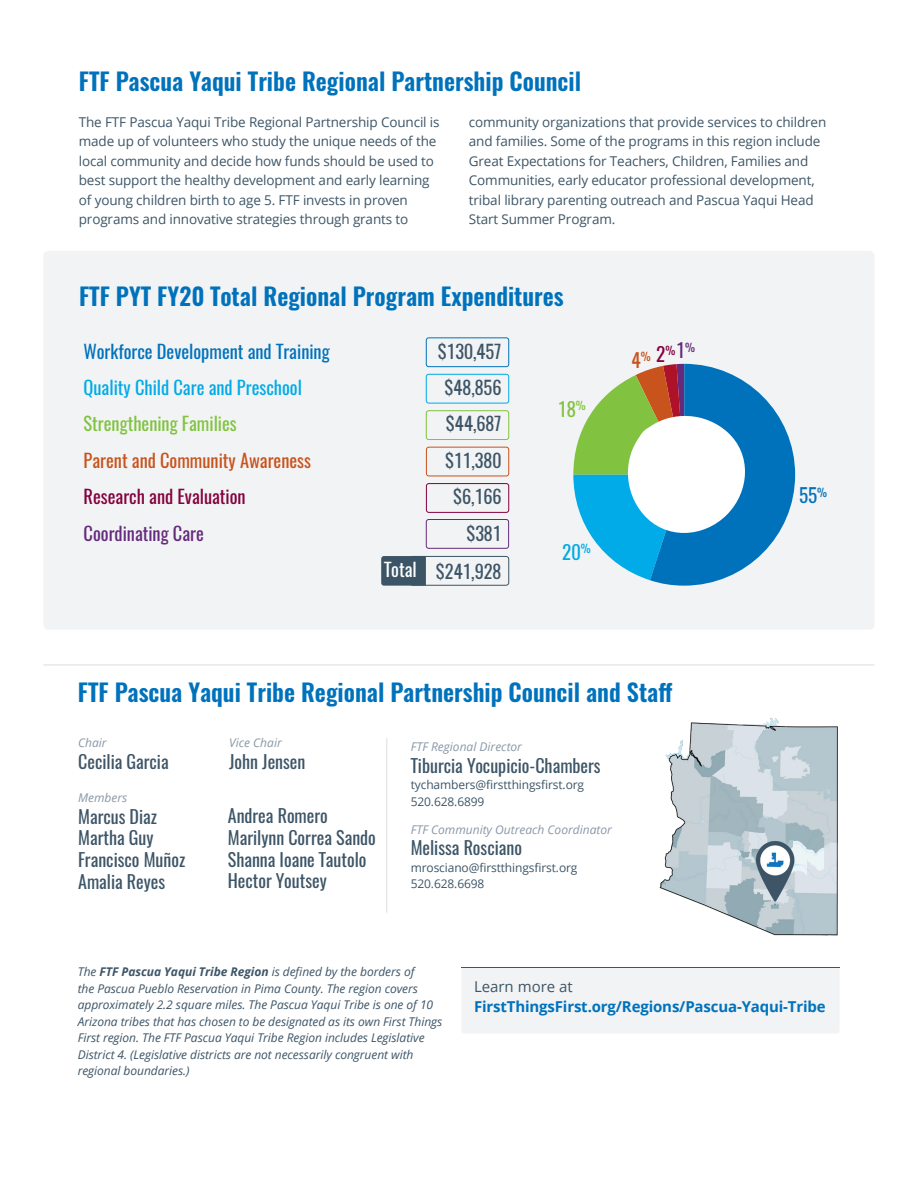
<style>
.page{position:relative;width:918px;height:1188px;background:#fff}
.page>*{position:absolute;margin:0;border:0;box-sizing:border-box;transform-origin:0 0}
.t1{font:600 24px "Oswald";color:#0072bc}
.t2{font:19.2px "Oswald";color:#c8531d}
.t3{font:19.2px "Oswald";color:#00abe7}
.t4{font:19.2px "Oswald";color:#81c340}
.t5{font:19.2px "Oswald";color:#0072bc}
.t6{font:18.45px "Oswald";color:#3d5567}
.t7{font:18.45px "Oswald";color:#0072bc}
.t8{font:18.45px "Oswald";color:#00abe7}
.t9{font:18.45px "Oswald";color:#c8531d}
.t10{font:18.45px "Oswald";color:#81c340}
.t11{font:18.45px "Oswald";color:#83013e}
.t12{font:18.45px "Oswald";color:#642a7d}
.t13{font:18px/21.6px "Oswald";color:#3d5567}
.t14{font:700 15px "Open Sans";letter-spacing:-.01em;color:#0072bc}
.t15{font:15px "Open Sans";color:#3d5567}
.t16{font:13.5px/19.5px "Open Sans";letter-spacing:-.01em;color:#3d5567}
.t17{font:italic 12px/16.5px "Open Sans";letter-spacing:-.005em;color:#3d5567}
.t18{font:12px/16.5px "Open Sans";letter-spacing:-.01em;color:#3d5567}
.t19{font:italic 12px "Open Sans";color:#8a98a7}
.s1{color:#fff}
.s2{font-weight:700}
</style>
<div class="page">
<div style="left:43px;top:251px;width:832px;height:379px;background:#f2f3f4;border-radius:5px"></div>
<img style="left:659px;top:717px;width:179px;height:219px">
<hr style="left:386px;top:738px;width:1px;height:175px;background:#3b5566">
<div style="left:462px;top:968px;width:377px;height:65px;background:#f2f3f4"></div>
<hr style="left:461px;top:967px;width:379px;height:1px;background:#3d5567">
<hr style="left:43px;top:665px;width:832px;height:1px;background:#3b5566">
<svg style="left:573px;top:364px;width:222px;height:222px"></svg>
<div style="left:426px;top:337px;width:83px;height:30px;border:1px solid #0072bc;border-radius:2px"></div>
<div style="left:426px;top:410px;width:83px;height:30px;border:1px solid #81c340;border-radius:2px"></div>
<div style="left:426px;top:483px;width:83px;height:30px;border:1px solid #83013e;border-radius:2px"></div>
<div style="left:409px;top:556px;width:100px;height:30px;border:1px solid #3b5466;border-radius:3px"></div>
<svg style="left:381px;top:556px;width:45px;height:30px"></svg>
<div style="left:426px;top:374px;width:83px;height:29px;border:1px solid #00abe7;border-radius:2px"></div>
<div style="left:426px;top:447px;width:83px;height:29px;border:1px solid #c8531d;border-radius:2px"></div>
<div style="left:426px;top:519px;width:83px;height:30px;border:1px solid #642a7d;border-radius:2px"></div>
<h1 class="t1" style="left:79px;top:64px;width:504px">FTF Pascua Yaqui Tribe Regional Partnership Council</h1>
<p class="t16" style="left:79px;top:112px;width:362px">The FTF Pascua Yaqui Tribe Regional Partnership Council is made up of volunteers who study the unique needs of the local community and decide how funds should be used to best support the healthy development and early learning of young children birth to age 5. FTF invests in proven programs and innovative strategies through grants to</p>
<p class="t16" style="left:469px;top:112px;width:359px">community organizations that provide services to children and families. Some of the programs in this region include Great Expectations for Teachers, Children, Families and Communities, early educator professional development, tribal library parenting outreach and Pascua Yaqui Head Start Summer Program.</p>
<h1 class="t1" style="left:79px;top:279px;width:486px">FTF PYT FY20 Total Regional Program Expenditures</h1>
<h3 class="t7" style="left:84px;top:338px;width:248px">Workforce Development and Training</h3>
<h3 class="t6" style="left:438px;top:338px;width:65px">$130,457</h3>
<h3 class="t8" style="left:84px;top:375px;width:220px">Quality Child Care and Preschool</h3>
<h3 class="t6" style="left:444px;top:375px;width:58px">$48,856</h3>
<h3 class="t10" style="left:84px;top:411px;width:155px">Strengthening Families</h3>
<h3 class="t6" style="left:446px;top:411px;width:57px">$44,687</h3>
<h3 class="t9" style="left:84px;top:448px;width:229px">Parent and Community Awareness</h3>
<h3 class="t6" style="left:445px;top:448px;width:58px">$11,380</h3>
<h3 class="t11" style="left:84px;top:484px;width:164px">Research and Evaluation</h3>
<h3 class="t6" style="left:453px;top:484px;width:50px">$6,166</h3>
<h3 class="t12" style="left:84px;top:520px;width:122px">Coordinating Care</h3>
<h3 class="t6" style="left:466px;top:520px;width:37px">$381</h3>
<h3 class="t6" style="left:384px;top:558px;width:119px"><span class="s1">Total</span> $241,928</h3>
<h2 class="t4" style="left:558px;top:396px;width:30px">18<sup>%</sup></h2>
<h2 class="t3" style="left:562px;top:538px;width:30px">20<sup>%</sup></h2>
<h2 class="t2" style="left:632px;top:347px;width:65px">4<sup>%</sup> <sup>2</sup><sup>%</sup><sup>1</sup><sup>%</sup></h2>
<h1 class="t1" style="left:78px;top:676px;width:596px">FTF Pascua Yaqui Tribe Regional Partnership Council and Staff</h1>
<p class="t19" style="left:78px;top:735px;width:30px">Chair</p>
<h3 class="t13" style="left:78px;top:751px;width:92px">Cecilia Garcia</h3>
<p class="t19" style="left:78px;top:790px;width:51px">Members</p>
<h3 class="t13" style="left:78px;top:806px;width:109px">Marcus Diaz<br>Martha Guy<br>Francisco Muñoz<br>Amalia Reyes</h3>
<p class="t19" style="left:229px;top:735px;width:54px">Vice Chair</p>
<h3 class="t13" style="left:229px;top:751px;width:78px">John Jensen</h3>
<h3 class="t13" style="left:228px;top:805px;width:150px">Andrea Romero<br>Marilynn Correa Sando<br>Shanna Ioane Tautolo<br>Hector Youtsey</h3>
<p class="t19" style="left:411px;top:739px;width:113px">FTF Regional Director</p>
<h3 class="t13" style="left:411px;top:755px;width:191px">Tiburcia Yocupicio-Chambers</h3>
<p class="t18" style="left:411px;top:776px;width:175px">tychambers@firstthingsfirst.org<br>520.628.6899</p>
<p class="t19" style="left:411px;top:821px;width:203px">FTF Community Outreach Coordinator</p>
<h3 class="t13" style="left:411px;top:837px;width:113px">Melissa Rosciano</h3>
<p class="t18" style="left:411px;top:859px;width:168px">mrosciano@firstthingsfirst.org<br>520.628.6698</p>
<h2 class="t5" style="left:799px;top:482px;width:30px">55<sup>%</sup></h2>
<p class="t17" style="left:78px;top:963px;width:366px">The <span class="s2">FTF Pascua Yaqui Tribe Region</span> is defined by the borders of<br>the Pascua Pueblo Reservation in Pima County. The region covers approximately 2.2 square miles. The Pascua Yaqui Tribe is one of 10<br>Arizona tribes that has chosen to be designated as its own First Things First region. The FTF Pascua Yaqui Tribe Region includes Legislative District 4. (Legislative districts are not necessarily congruent with regional boundaries.)</p>
<p class="t15" style="left:474px;top:977px;width:100px">Learn more at</p>
<p class="t14" style="left:474px;top:996px;width:353px">FirstThingsFirst.org/Regions/Pascua-Yaqui-Tribe</p>
</div>
